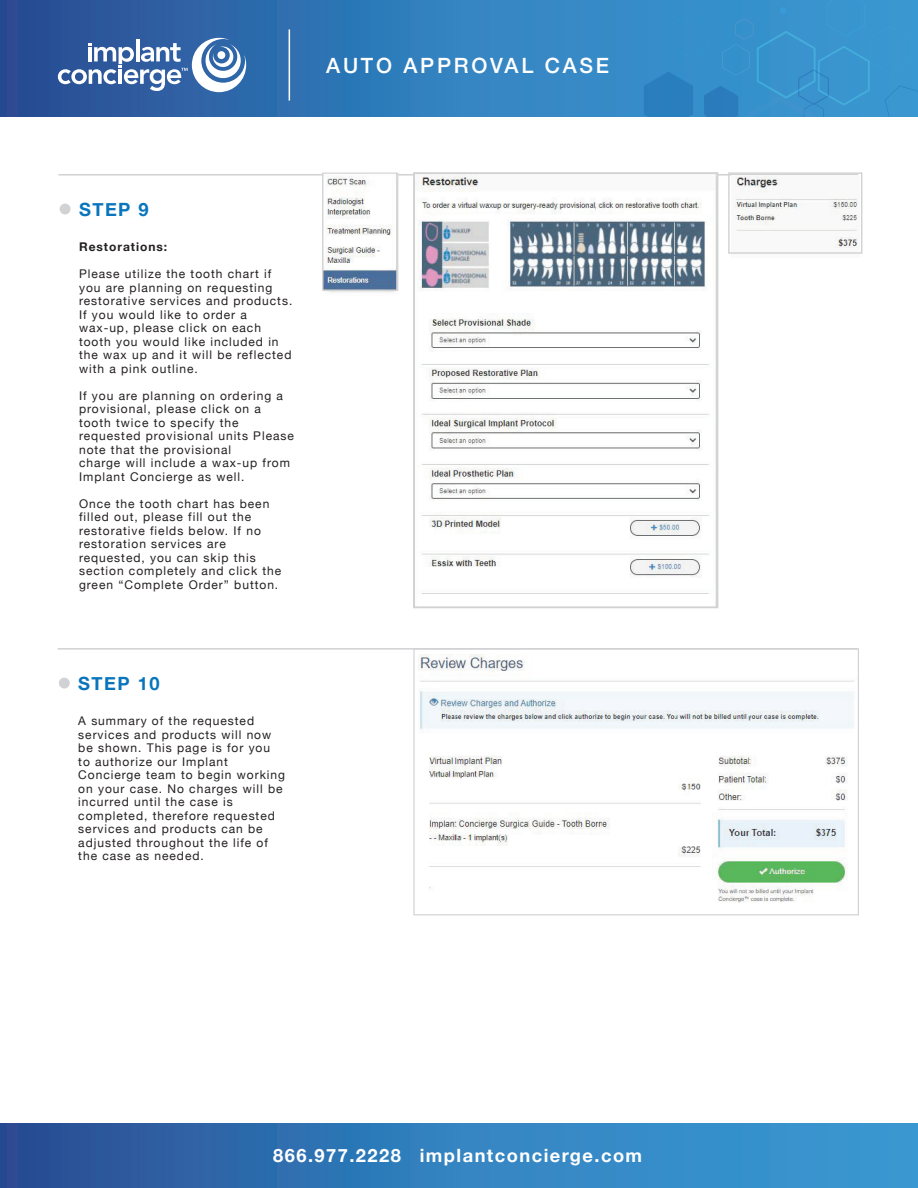
<style>
.page{position:relative;width:918px;height:1188px;background:#fff}
.page>*{position:absolute;margin:0;border:0;box-sizing:border-box;transform-origin:0 0}
.t1{font:500 21px "Helvetica Neue";letter-spacing:.13em;color:#fff}
.t2{font:700 18.3px "Helvetica Neue";letter-spacing:.08em;color:#fff}
.t3{font:700 18.3px "Helvetica Neue";letter-spacing:.08em;color:#0875bc}
.t4{font:12px/13.5px "Helvetica Neue";letter-spacing:.08em;color:#231f20}
.t5{font:700 12px "Helvetica Neue";letter-spacing:.08em;color:#231f20}
</style>
<div class="page">
<img style="left:419px;top:654px;width:435px;height:249px">
<svg style="left:0;top:0;width:644px;height:116px;background:#3073b3"></svg>
<svg style="left:58px;top:38px;width:188px;height:54px"></svg>
<hr style="left:289px;top:29px;width:1px;height:72px;background:#fff">
<svg style="left:644px;top:0;width:274px;height:116px;background:#3691cb"></svg>
<div style="left:0;top:1124px;width:917px;height:64px;background:linear-gradient(to right,#295399,#3ba2da)"></div>
<hr style="left:58px;top:174px;width:800px;height:2px;background:#d1d2d4">
<div style="left:60px;top:204px;width:11px;height:10px;background:#d1d2d4;border-radius:50%"></div>
<hr style="left:58px;top:648px;width:800px;height:2px;background:#d1d2d4">
<div style="left:59px;top:678px;width:11px;height:11px;background:#d1d2d4;border-radius:50%"></div>
<div style="left:413px;top:648px;width:446px;height:267px;border:1px solid #d1d2d4"></div>
<img style="left:735px;top:176px;width:124px;height:72px">
<img style="left:416px;top:175px;width:299px;height:419px">
<img style="left:324px;top:175px;width:72px;height:118px">
<div style="left:322px;top:173px;width:76px;height:118px;border:1px solid #d1d2d4"></div>
<div style="left:413px;top:172px;width:305px;height:436px;border:2px solid #d1d2d4"></div>
<div style="left:728px;top:172px;width:134px;height:82px;border:1px solid #d1d2d4"></div>
<h1 class="t1" style="left:326px;top:48px;width:284px">AUTO APPROVAL CASE</h1>
<h2 class="t3" style="left:79px;top:195px;width:71px">STEP 9</h2>
<p class="t5" style="left:79px;top:238px;width:90px">Restorations:</p>
<p class="t4" style="left:79px;top:268px;width:215px">Please utilize the tooth chart if you are planning on requesting restorative services and products.<br>If you would like to order a wax-up, please click on each tooth you would like included in the wax up and it will be reflected with a pink outline.</p>
<p class="t4" style="left:79px;top:390px;width:216px">If you are planning on ordering a provisional, please click on a tooth twice to specify the requested provisional units Please note that the provisional<br>charge will include a wax-up from<br>Implant Concierge as well.</p>
<p class="t4" style="left:79px;top:498px;width:204px">Once the tooth chart has been filled out, please fill out the restorative fields below. If no restoration services are requested, you can skip this section completely and click the green “Complete Order” button.</p>
<h2 class="t3" style="left:78px;top:669px;width:83px">STEP 10</h2>
<p class="t4" style="left:78px;top:715px;width:208px">A summary of the requested services and products will now be shown. This page is for you<br>to authorize our Implant<br>Concierge team to begin working on your case. No charges will be incurred until the case is completed, therefore requested services and products can be adjusted throughout the life of the case as needed.</p>
<h2 class="t2" style="left:273px;top:1141px;width:371px">866.977.2228 implantconcierge.com</h2>
</div>
